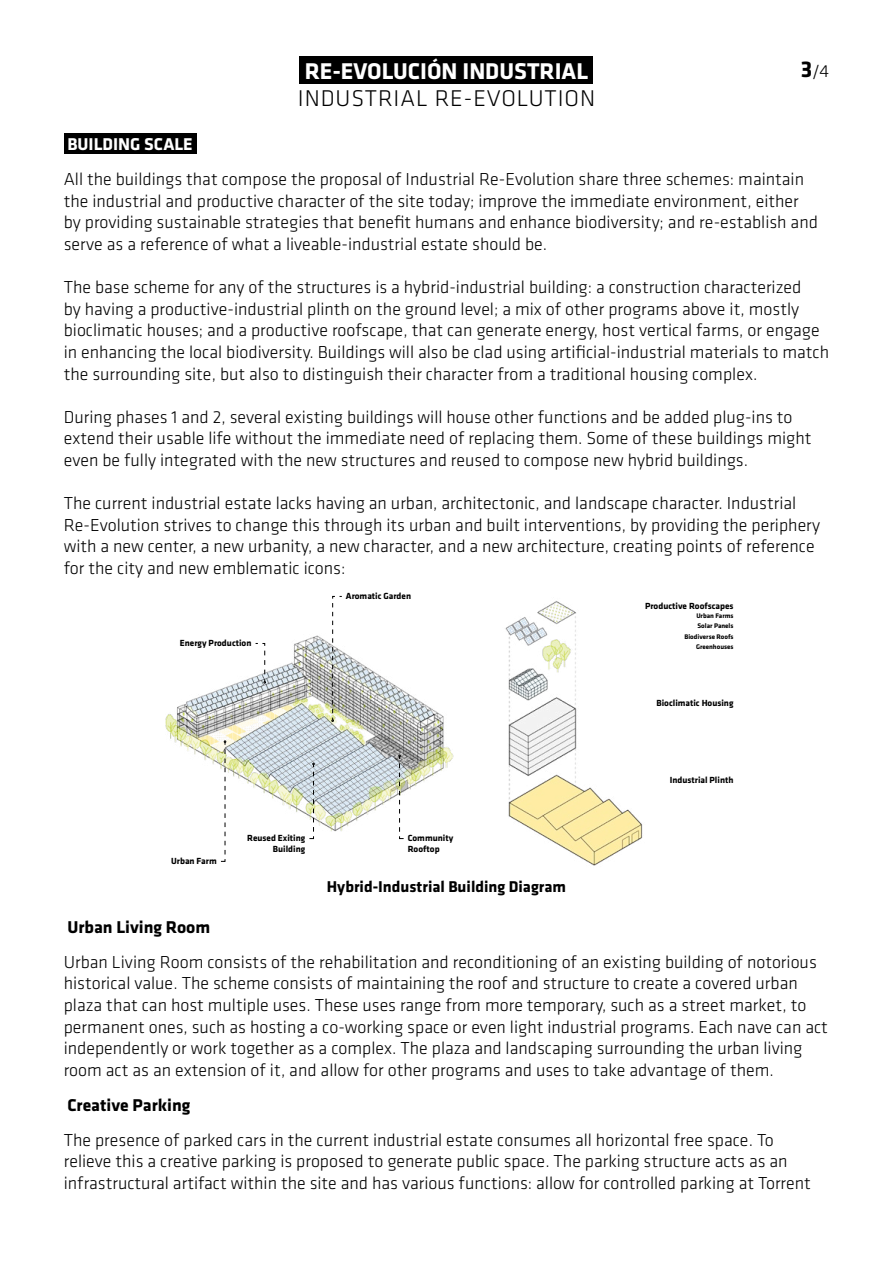
<style>
.page{position:relative;width:893px;height:1263px;background:#fff}
.page>*{position:absolute;margin:0;border:0;box-sizing:border-box;transform-origin:0 0}
.t1{font:700 23.7px "Klavika";color:#fff}
.t2{font:300 23.7px "Klavika";letter-spacing:.04em;color:#000}
.t3{font:300 18px/21.6px "Klavika";color:#000}
.t4{font:700 17.7px "Klavika";color:#000}
.t5{font:700 17.7px "Klavika";color:#fff}
.t6{font:700 16.2px "Klavika";color:#000}
.t7{font:700 9.15px/11.1px "Klavika";color:#000}
.t8{font:700 6.9px/10.4px "Klavika";color:#000;text-align:right}
.s1{font-weight:700;font-size:23.7px}
</style>
<div class="page">
<img style="left:165px;top:595px;width:478px;height:271px">
<svg style="left:399px;top:755px;width:5px;height:84px"></svg>
<svg style="left:309px;top:763px;width:6px;height:76px"></svg>
<svg style="left:221px;top:741px;width:5px;height:121px"></svg>
<svg style="left:255px;top:643px;width:11px;height:40px"></svg>
<svg style="left:332px;top:596px;width:10px;height:126px"></svg>
<div style="left:300px;top:56px;width:293px;height:27px;background:#000"></div>
<div style="left:64px;top:133px;width:132px;height:21px;background:#000"></div>
<p class="t5" style="left:67px;top:135px;width:127px">BUILDING SCALE</p>
<h1 class="t1" style="left:305px;top:58px;width:285px">RE-EVOLUCIÓN INDUSTRIAL</h1>
<h1 class="t2" style="left:298px;top:85px;width:299px">INDUSTRIAL RE-EVOLUTION</h1>
<p class="t3" style="left:801px;top:60px;width:30px"><span class="s1">3</span>/4</p>
<p class="t3" style="left:64px;top:169px;width:756px">All the buildings that compose the proposal of Industrial Re-Evolution share three schemes: maintain the industrial and productive character of the site today; improve the immediate environment, either by providing sustainable strategies that benefit humans and enhance biodiversity; and re-establish and serve as a reference of what a liveable-industrial estate should be.</p>
<p class="t3" style="left:64px;top:277px;width:767px">The base scheme for any of the structures is a hybrid-industrial building: a construction characterized<br>by having a productive-industrial plinth on the ground level; a mix of other programs above it, mostly bioclimatic houses; and a productive roofscape, that can generate energy, host vertical farms, or engage in enhancing the local biodiversity. Buildings will also be clad using artificial-industrial materials to match the surrounding site, but also to distinguish their character from a traditional housing complex.</p>
<p class="t3" style="left:64px;top:406px;width:749px">During phases 1 and 2, several existing buildings will house other functions and be added plug-ins to extend their usable life without the immediate need of replacing them. Some of these buildings might even be fully integrated with the new structures and reused to compose new hybrid buildings.</p>
<p class="t3" style="left:64px;top:493px;width:758px">The current industrial estate lacks having an urban, architectonic, and landscape character. Industrial Re-Evolution strives to change this through its urban and built interventions, by providing the periphery with a new center, a new urbanity, a new character, and a new architecture, creating points of reference for the city and new emblematic icons:</p>
<p class="t7" style="left:180px;top:637px;width:73px">Energy Production</p>
<p class="t7" style="left:346px;top:590px;width:67px">Aromatic Garden</p>
<p class="t7" style="left:171px;top:856px;width:47px">Urban Farm</p>
<p class="t4" style="left:67px;top:917px;width:144px">Urban Living Room</p>
<p class="t7" style="left:247px;top:833px;width:60px;text-align:right">Reused Exiting<br>Building</p>
<p class="t7" style="left:408px;top:833px;width:47px">Community<br>Rooftop</p>
<p class="t6" style="left:327px;top:878px;width:241px">Hybrid-Industrial Building Diagram</p>
<p class="t7" style="left:645px;top:601px;width:90px">Productive Roofscapes</p>
<p class="t8" style="left:684px;top:611px;width:51px">Urban Farms<br>Solar Panels<br>Biodiverse Roofs<br>Greenhouses</p>
<p class="t7" style="left:656px;top:697px;width:79px">Bioclimatic Housing</p>
<p class="t7" style="left:670px;top:774px;width:65px">Industrial Plinth</p>
<p class="t3" style="left:64px;top:951px;width:766px">Urban Living Room consists of the rehabilitation and reconditioning of an existing building of notorious historical value. The scheme consists of maintaining the roof and structure to create a covered urban plaza that can host multiple uses. These uses range from more temporary, such as a street market, to permanent ones, such as hosting a co-working space or even light industrial programs. Each nave can act independently or work together as a complex. The plaza and landscaping surrounding the urban living room act as an extension of it, and allow for other programs and uses to take advantage of them.</p>
<p class="t4" style="left:67px;top:1095px;width:125px">Creative Parking</p>
<p class="t3" style="left:64px;top:1129px;width:749px">The presence of parked cars in the current industrial estate consumes all horizontal free space. To relieve this a creative parking is proposed to generate public space. The parking structure acts as an infrastructural artifact within the site and has various functions: allow for controlled parking at Torrent</p>
</div>
